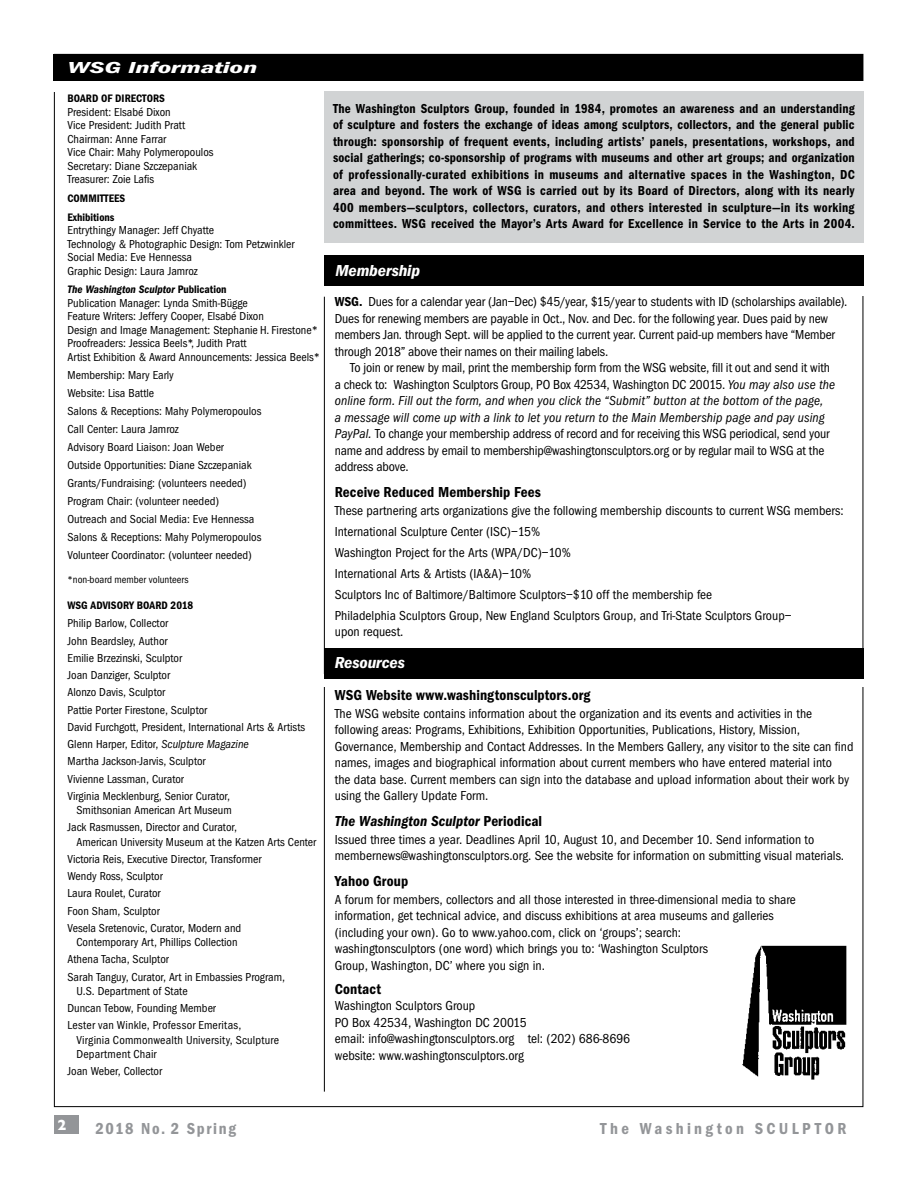
<style>
.page{position:relative;width:918px;height:1188px;background:#fff}
.page>*{position:absolute;margin:0;border:0;box-sizing:border-box;transform-origin:0 0}
.t1{font:600 16.5px "Franklin Got Cd ITC";letter-spacing:.2em;color:#939598}
.t2{font:italic 600 16.5px "Franklin Got Cd ITC";letter-spacing:-.005em;color:#fff;scale:1.1 1}
.t3{font:600 16.5px "Franklin Got Cd ITC";letter-spacing:.1em;color:#939598}
.t4{font:italic 600 16.5px "Franklin Got Cd ITC";letter-spacing:-.005em;color:#fff;scale:1.8 1}
.t5{font:600 15px "Franklin Got Cd ITC";letter-spacing:.005em;color:#000}
.t6{font:700 15px "Gill Sans";color:#939598;scale:1.56 1}
.t7{font:italic 600 15px "Franklin Got Cd ITC";letter-spacing:.005em;color:#000}
.t8{font:700 15px "Gill Sans";color:#fff}
.t9{font:13.5px/16.5px "Franklin Got Cd ITC";color:#000}
.t10{font:600 13.5px/16.5px "Franklin Got Cd ITC";letter-spacing:.02em;color:#000;text-align:justify;scale:.96 1}
.t11{font:12px/17.2px "Franklin Got Cd ITC";color:#000}
.t12{font:600 11.25px/18.8px "Franklin Got Cd ITC";color:#000}
.t13{font:italic 600 11.25px "Franklin Got Cd ITC";color:#000}
.t14{font:10.5px "Franklin Got Cd ITC";color:#000}
.s1{font-style:normal}
.s2{font-style:italic}
.s3{font-weight:600}
</style>
<div class="page">
<div style="left:54px;top:1115px;width:24px;height:19px;background:#939598"></div>
<div style="left:53px;top:54px;width:809px;height:31px;background:#000"></div>
<div style="left:48px;top:81px;width:827px;height:11px;background:#fff"></div>
<div style="left:324px;top:92px;width:540px;height:151px;background:#d1d3d4"></div>
<hr style="left:324px;top:297px;width:1px;height:795px;background:#000">
<div style="left:324px;top:256px;width:540px;height:30px;background:#000"></div>
<div style="left:324px;top:648px;width:539px;height:31px;background:#000"></div>
<img style="left:742px;top:945px;width:105px;height:135px">
<p class="t4" style="left:67px;top:58px;width:107px">WSG Information</p>
<p class="t12" style="left:68px;top:89px;width:99px">BOARD OF DIRECTORS</p>
<p class="t11" style="left:68px;top:105px;width:148px;line-height:13.5px">President: Elsabé Dixon<br>Vice President: Judith Pratt<br>Chairman: Anne Farrar<br>Vice Chair: Mahy Polymeropoulos<br>Secretary: Diane Szczepaniak<br>Treasurer: Zoie Lafis</p>
<p class="t12" style="left:68px;top:189px;width:59px">COMMITTEES<br>Exhibitions</p>
<p class="t11" style="left:68px;top:223px;width:229px;line-height:13.5px">Entrythingy Manager: Jeff Chyatte<br>Technology &amp; Photographic Design: Tom Petzwinkler Social Media: Eve Hennessa<br>Graphic Design: Laura Jamroz</p>
<p class="t13" style="left:68px;top:283px;width:161px">The Washington Sculptor <span class="s1">Publication</span></p>
<p class="t11" style="left:68px;top:296px;width:254px;line-height:13.5px">Publication Manager: Lynda Smith-Bügge<br>Feature Writers: Jeffery Cooper, Elsabé Dixon<br>Design and Image Management: Stephanie H. Firestone* Proofreaders: Jessica Beels*, Judith Pratt<br>Artist Exhibition &amp; Award Announcements: Jessica Beels*</p>
<p class="t11" style="left:68px;top:366px;width:195px;line-height:18px">Membership: Mary Early<br>Website: Lisa Battle<br>Salons &amp; Receptions: Mahy Polymeropoulos Call Center: Laura Jamroz<br>Advisory Board Liaison: Joan Weber<br>Outside Opportunities: Diane Szczepaniak Grants/Fundraising: (volunteers needed)<br>Program Chair: (volunteer needed)<br>Outreach and Social Media: Eve Hennessa Salons &amp; Receptions: Mahy Polymeropoulos Volunteer Coordinator: (volunteer needed)</p>
<p class="t14" style="left:68px;top:573px;width:122px">*non-board member volunteers</p>
<p class="t12" style="left:68px;top:596px;width:127px">WSG ADVISORY BOARD 2018</p>
<p class="t11" style="left:68px;top:615px;width:239px">Philip Barlow, Collector<br>John Beardsley, Author<br>Emilie Brzezinski, Sculptor<br>Joan Danziger, Sculptor<br>Alonzo Davis, Sculptor<br>Pattie Porter Firestone, Sculptor<br>David Furchgott, President, International Arts &amp; Artists Glenn Harper, Editor, <span class="s2">Sculpture Magazine<br></span>Martha Jackson-Jarvis, Sculptor<br>Vivienne Lassman, Curator<br>Virginia Mecklenburg, Senior Curator,</p>
<p class="t11" style="left:68px;top:802px;width:171px;text-align:center">Smithsonian American Art Museum<br>Jack Rasmussen, Director and Curator,</p>
<p class="t11" style="left:68px;top:833px;width:250px;text-indent:9px">American University Museum at the Katzen Arts Center Victoria Reis, Executive Director, Transformer<br>Wendy Ross, Sculptor<br>Laura Roulet, Curator<br>Foon Sham, Sculptor<br>Vesela Sretenovic, Curator, Modern and</p>
<p class="t11" style="left:68px;top:934px;width:219px;text-indent:9px">Contemporary Art, Phillips Collection<br>Athena Tacha, Sculptor<br>Sarah Tanguy, Curator, Art in Embassies Program,</p>
<p class="t11" style="left:68px;top:982px;width:175px;text-indent:9px">U.S. Department of State<br>Duncan Tebow, Founding Member<br>Lester van Winkle, Professor Emeritas,</p>
<p class="t11" style="left:76px;top:1033px;width:204px;line-height:14.2px">Virginia Commonwealth University, Sculpture<br>Department Chair</p>
<p class="t11" style="left:68px;top:1063px;width:96px">Joan Weber, Collector</p>
<p class="t10" style="left:333px;top:100px;width:545px">The Washington Sculptors Group, founded in 1984, promotes an awareness and an understanding of sculpture and fosters the exchange of ideas among sculptors, collectors, and the general public through: sponsorship of frequent events, including artists’ panels, presentations, workshops, and social gatherings; co-sponsorship of programs with museums and other art groups; and organization of professionally-curated exhibitions in museums and alternative spaces in the Washington, DC area and beyond. The work of WSG is carried out by its Board of Directors, along with its nearly 400 members—sculptors, collectors, curators, and others interested in sculpture—in its working committees. WSG received the Mayor’s Arts Award for Excellence in Service to the Arts in 2004.</p>
<p class="t2" style="left:335px;top:261px;width:79px">Membership</p>
<p class="t9" style="left:335px;top:294px;width:514px"><span class="s3">WSG.</span> Dues for a calendar year (Jan–Dec) $45/year, $15/year to students with ID (scholarships available).<br>Dues for renewing members are payable in Oct., Nov. and Dec. for the following year. Dues paid by new members Jan. through Sept. will be applied to the current year. Current paid-up members have “Member through 2018” above their names on their mailing labels.</p>
<p class="t9" style="left:335px;top:360px;width:502px;text-indent:16px">To join or renew by mail, print the membership form from the WSG website, fill it out and send it with a check to: Washington Sculptors Group, PO Box 42534, Washington DC 20015. <span class="s2">You may also use the online form. Fill out the form, and when you click the “Submit” button at the bottom of the page,<br>a message will come up with a link to let you return to the Main Membership page and pay using PayPal.</span> To change your membership address of record and for receiving this WSG periodical, send your name and address by email to membership@washingtonsculptors.org or by regular mail to WSG at the address above.</p>
<p class="t5" style="left:335px;top:483px;width:208px">Receive Reduced Membership Fees</p>
<p class="t9" style="left:335px;top:500px;width:510px;line-height:21px">These partnering arts organizations give the following membership discounts to current WSG members:<br>International Sculpture Center (ISC)–15%<br>Washington Project for the Arts (WPA/DC)–10%<br>International Arts &amp; Artists (IA&amp;A)–10%<br>Sculptors Inc of Baltimore/Baltimore Sculptors–$10 off the membership fee<br>Philadelphia Sculptors Group, New England Sculptors Group, and Tri-State Sculptors Group–</p>
<p class="t9" style="left:335px;top:624px;width:70px">upon request.</p>
<p class="t2" style="left:335px;top:653px;width:65px">Resources</p>
<p class="t5" style="left:335px;top:686px;width:257px">WSG Website www.washingtonsculptors.org</p>
<p class="t9" style="left:335px;top:705px;width:520px">The WSG website contains information about the organization and its events and activities in the following areas: Programs, Exhibitions, Exhibition Opportunities, Publications, History, Mission, Governance, Membership and Contact Addresses. In the Members Gallery, any visitor to the site can find names, images and biographical information about current members who have entered material into<br>the data base. Current members can sign into the database and upload information about their work by using the Gallery Update Form.</p>
<p class="t7" style="left:335px;top:812px;width:209px">The Washington Sculptor <span class="s1">Periodical</span></p>
<p class="t9" style="left:335px;top:831px;width:511px">Issued three times a year. Deadlines April 10, August 10, and December 10. Send information to membernews@washingtonsculptors.org. See the website for information on submitting visual materials.</p>
<p class="t5" style="left:335px;top:872px;width:75px">Yahoo Group</p>
<p class="t9" style="left:335px;top:891px;width:463px">A forum for members, collectors and all those interested in three-dimensional media to share information, get technical advice, and discuss exhibitions at area museums and galleries (including your own). Go to www.yahoo.com, click on ‘groups’; search:<br>washingtonsculptors (one word) which brings you to: ‘Washington Sculptors<br>Group, Washington, DC’ where you sign in.</p>
<p class="t5" style="left:335px;top:980px;width:48px">Contact</p>
<p class="t9" style="left:335px;top:998px;width:297px">Washington Sculptors Group<br>PO Box 42534, Washington DC 20015<br>email: info@washingtonsculptors.org tel: (202) 686-8696 website: www.washingtonsculptors.org</p>
<p class="t8" style="left:58px;top:1113px;width:10px">2</p>
<p class="t6" style="left:94px;top:1116px;width:113px">2010 #2 Spring</p>
<p class="t6" style="left:518px;top:1116px;width:223px">WASHINGTON SCULPTORS</p>
<p class="t3" style="left:95px;top:1119px;width:142px">2018 No. 2 Spring</p>
<p class="t1" style="left:600px;top:1119px;width:248px">The Washington SCULPTOR</p>
</div>
